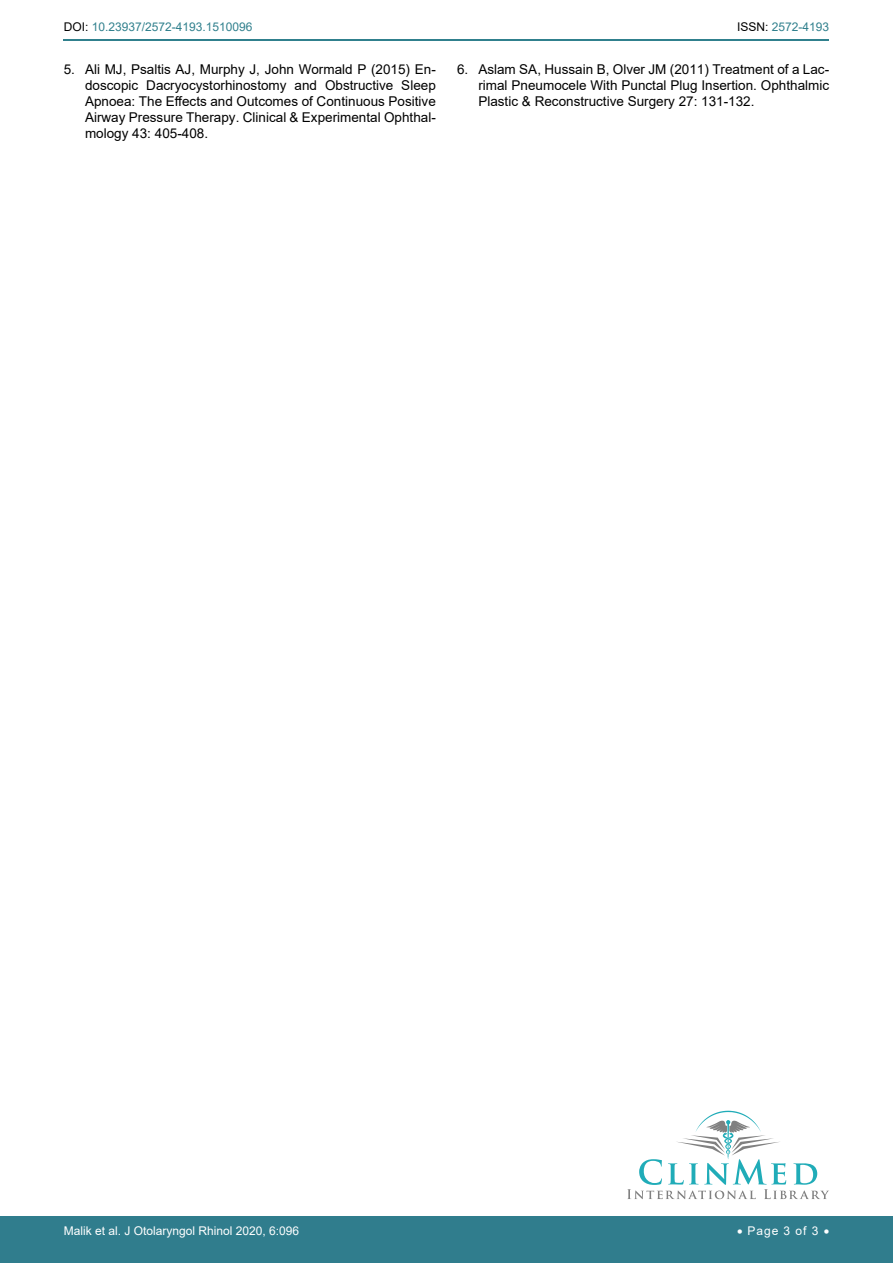
<style>
.page{position:relative;width:893px;height:1263px;background:#fff}
.page>*{position:absolute;margin:0;border:0;box-sizing:border-box;transform-origin:0 0}
.t1{font:13.5px/16.2px "Arial";color:#000;text-align:justify}
.t2{font:12px "Arial";color:#fff}
.t3{font:12px "Arial";color:#30808d}
.s1{color:#000}
</style>
<div class="page">
<hr style="left:64px;top:40px;width:765px;height:1px;background:#30808d">
<div style="left:0;top:1217px;width:893px;height:46px;background:#307d8d"></div>
<svg style="left:627px;top:1111px;width:202px;height:88px"></svg>
<p class="t3" style="left:64px;top:19px;width:190px"><span class="s1">DOI:</span> 10.23937/2572-4193.1510096</p>
<p class="t3" style="left:737px;top:19px;width:94px"><span class="s1">ISSN:</span> 2572-4193</p>
<p class="t1" style="left:85px;top:61px;width:352px;text-indent:-21px">5. Ali MJ, Psaltis AJ, Murphy J, John Wormald P (2015) En&shy;doscopic Dacryocystorhinostomy and Obstructive Sleep Apnoea: The Effects and Outcomes of Continuous Positive Airway Pressure Therapy. Clinical &amp; Experimental Ophthal&shy;mology 43: 405-408.</p>
<p class="t1" style="left:478px;top:61px;width:352px;text-indent:-21px">6. Aslam SA, Hussain B, Olver JM (2011) Treatment of a Lac&shy;rimal Pneumocele With Punctal Plug Insertion. Ophthalmic Plastic &amp; Reconstructive Surgery 27: 131-132.</p>
<p class="t2" style="left:64px;top:1223px;width:237px">Malik et al. J Otolaryngol Rhinol 2020, 6:096</p>
<p class="t2" style="left:737px;top:1223px;width:94px">• Page 3 of 3 •</p>
</div>
